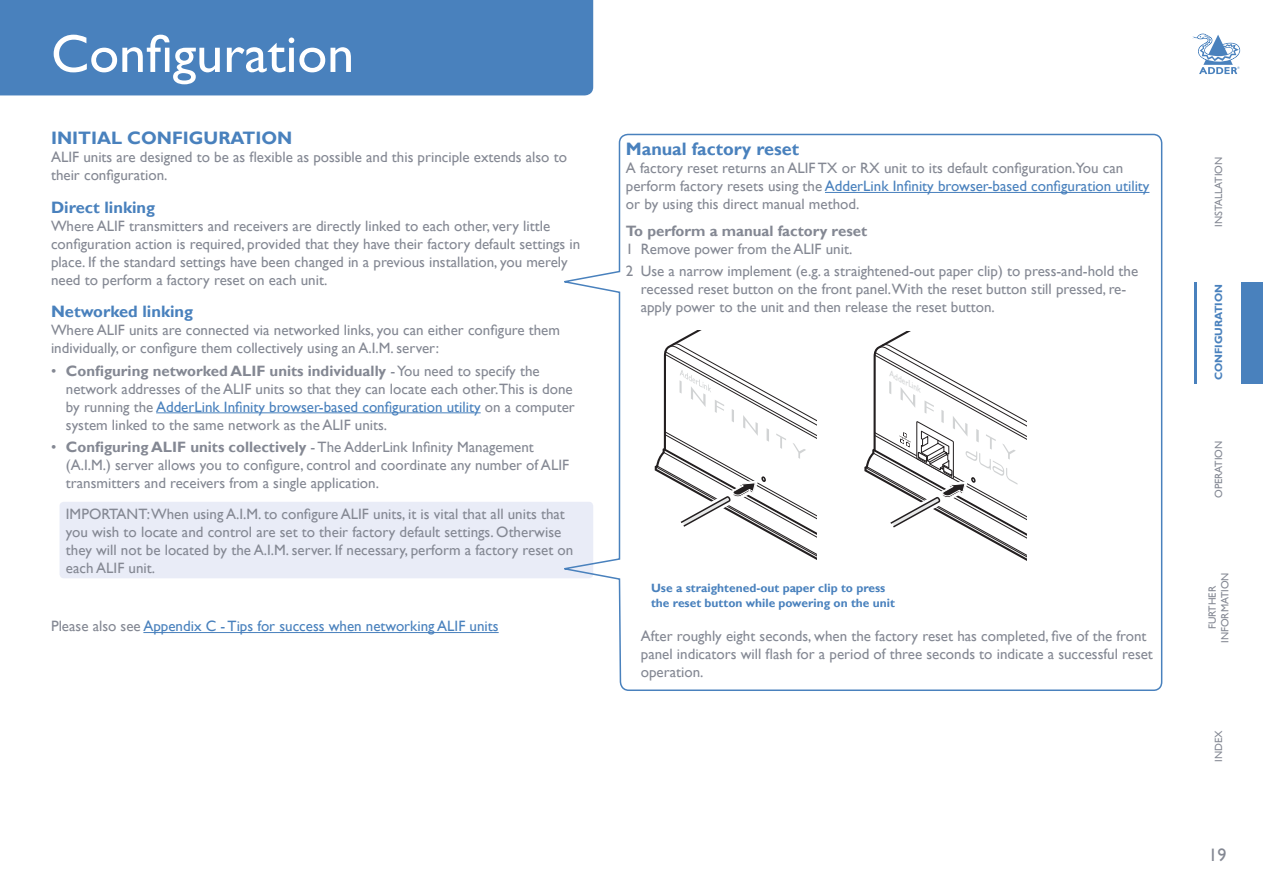
<style>
.page{position:relative;width:1263px;height:893px;background:#fff}
.page>*{position:absolute;margin:0;border:0;box-sizing:border-box;transform-origin:0 0}
.Section_Head{font:54px "Gill Sans";color:#fff}
.Head_1{font:700 18px "Gill Sans";color:#4981bd}
.Head_2{font:700 18px "Gill Sans";color:#4981bd}
.Body{font:18px "Gill Sans";color:#848893}
.Head_3__no_toc{font:700 16.5px "Gill Sans";color:#4981bd}
.Body_Bullet_1{font:15px/18px "Gill Sans";color:#848893}
.Body-2{font:15px/18px "Gill Sans";color:#848893}
.Body-3{font:15px "Gill Sans";color:#4981bd}
.Head_4{font:700 15px "Gill Sans";color:#848893}
.Diagram_head_-_large{font:700 12px/14.4px "Gill Sans";color:#4981bd}
.A_-_Side_bar_-_other{font:10.5px "Gill Sans";color:#848893}
.A_-_Side_bar_-_this{font:700 10.5px "Gill Sans";color:#4981bd}
.t1{font:italic 8.4px "Gill Sans";color:#d1d3d4}
.s1{font-weight:700}
.s2{color:#4981bd}
.s3{color:#848893}
</style>
<div class="page">
<svg style="left:1192px;top:34px;width:48px;height:40px"></svg>
<div style="left:1241px;top:282px;width:22px;height:101px;background:#4981bd"></div>
<hr style="left:1194px;top:282px;width:2px;height:101px;background:#4981bd">
<div style="left:60px;top:502px;width:533px;height:76px;background:#e9ecf7;border-radius:4px"></div>
<svg style="left:564px;top:133px;width:599px;height:558px"></svg>
<hr style="left:156px;top:412px;width:325px;height:1px;background:#4981bd">
<hr style="left:825px;top:192px;width:324px;height:1px;background:#4981bd">
<hr style="left:143px;top:632px;width:356px;height:1px;background:#4981bd">
<div style="left:0;top:0;width:593px;height:95px;background:#4981bd"></div>
<svg style="left:863px;top:332px;width:163px;height:242px"></svg>
<svg style="left:654px;top:331px;width:163px;height:242px"></svg>
<p class="Section_Head" style="left:51px;top:22px;width:305px">Configuration</p>
<p class="Head_1" style="left:51px;top:127px;width:243px">INITIAL CONFIGURATION</p>
<p class="Body-2" style="left:51px;top:148px;width:517px">ALIF units are designed to be as flexible as possible and this principle extends also to their configuration.</p>
<p class="Head_3__no_toc" style="left:51px;top:197px;width:106px">Direct linking</p>
<p class="Body-2" style="left:51px;top:217px;width:531px">Where ALIF transmitters and receivers are directly linked to each other, very little configuration action is required, provided that they have their factory default settings in place. If the standard settings have been changed in a previous installation, you merely need to perform a factory reset on each unit.</p>
<p class="Head_3__no_toc" style="left:51px;top:302px;width:144px">Networked linking</p>
<p class="Body-2" style="left:51px;top:322px;width:510px">Where ALIF units are connected via networked links, you can either configure them individually, or configure them collectively using an A.I.M. server:</p>
<p class="Body_Bullet_1" style="left:66px;top:362px;width:510px;text-indent:-15px">• <span class="s1">Configuring networked ALIF units individually</span> - You need to specify the network addresses of the ALIF units so that they can locate each other.This is done by running the <span class="s2">AdderLink Infinity browser-based configuration utility</span> on a computer system linked to the same network as the ALIF units.</p>
<p class="Body_Bullet_1" style="left:66px;top:438px;width:505px;text-indent:-15px">• <span class="s1">Configuring ALIF units collectively</span> - The AdderLink Infinity Management (A.I.M.) server allows you to configure, control and coordinate any number of ALIF transmitters and receivers from a single application.</p>
<p class="Body_Bullet_1" style="left:66px;top:505px;width:509px">IMPORTANT:When using A.I.M. to configure ALIF units, it is vital that all units that you wish to locate and control are set to their factory default settings. Otherwise they will not be located by the A.I.M. server. If necessary, perform a factory reset on each ALIF unit.</p>
<p class="Body-3" style="left:51px;top:618px;width:449px"><span class="s3">Please also see</span> Appendix C - Tips for success when networking ALIF units</p>
<p class="Head_2" style="left:626px;top:138px;width:175px">Manual factory reset</p>
<p class="Body-2" style="left:626px;top:160px;width:525px">A factory reset returns an ALIF TX or RX unit to its default configuration.You can perform factory resets using the <span class="s2">AdderLink Infinity browser-based configuration utility </span>or by using this direct manual method.</p>
<p class="Head_4" style="left:626px;top:222px;width:243px">To perform a manual factory reset</p>
<p class="Body_Bullet_1" style="left:626px;top:240px;width:228px">1 Remove power from the ALIF unit.</p>
<p class="Body_Bullet_1" style="left:641px;top:262px;width:499px;text-indent:-15px">2 Use a narrow implement (e.g. a straightened-out paper clip) to press-and-hold the recessed reset button on the front panel.With the reset button still pressed, re&shy;apply power to the unit and then release the reset button.</p>
<p class="t1" style="left:893px;top:369px;width:37px;rotate:29deg">AdderLink</p>
<p class="Diagram_head_-_large" style="left:651px;top:581px;width:245px">Use a straightened-out paper clip to press the reset button while powering on the unit</p>
<p class="Body_Bullet_1" style="left:641px;top:627px;width:514px">After roughly eight seconds, when the factory reset has completed, five of the front panel indicators will flash for a period of three seconds to indicate a successful reset operation.</p>
<p class="A_-_Side_bar_-_other" style="left:1212px;top:227px;width:71px;rotate:-90deg">INSTALLATION</p>
<p class="A_-_Side_bar_-_this" style="left:1212px;top:380px;width:98px;rotate:-90deg">CONFIGURATION</p>
<p class="A_-_Side_bar_-_other" style="left:1212px;top:498px;width:59px;rotate:-90deg">OPERATION</p>
<p class="A_-_Side_bar_-_other" style="left:1219px;top:643px;width:72px;rotate:-90deg">INFORMATION</p>
<p class="A_-_Side_bar_-_other" style="left:1206px;top:629px;width:45px;rotate:-90deg">FURTHER</p>
<p class="A_-_Side_bar_-_other" style="left:1212px;top:762px;width:33px;rotate:-90deg">INDEX</p>
<p class="Body" style="left:1208px;top:844px;width:19px">19</p>
</div>
